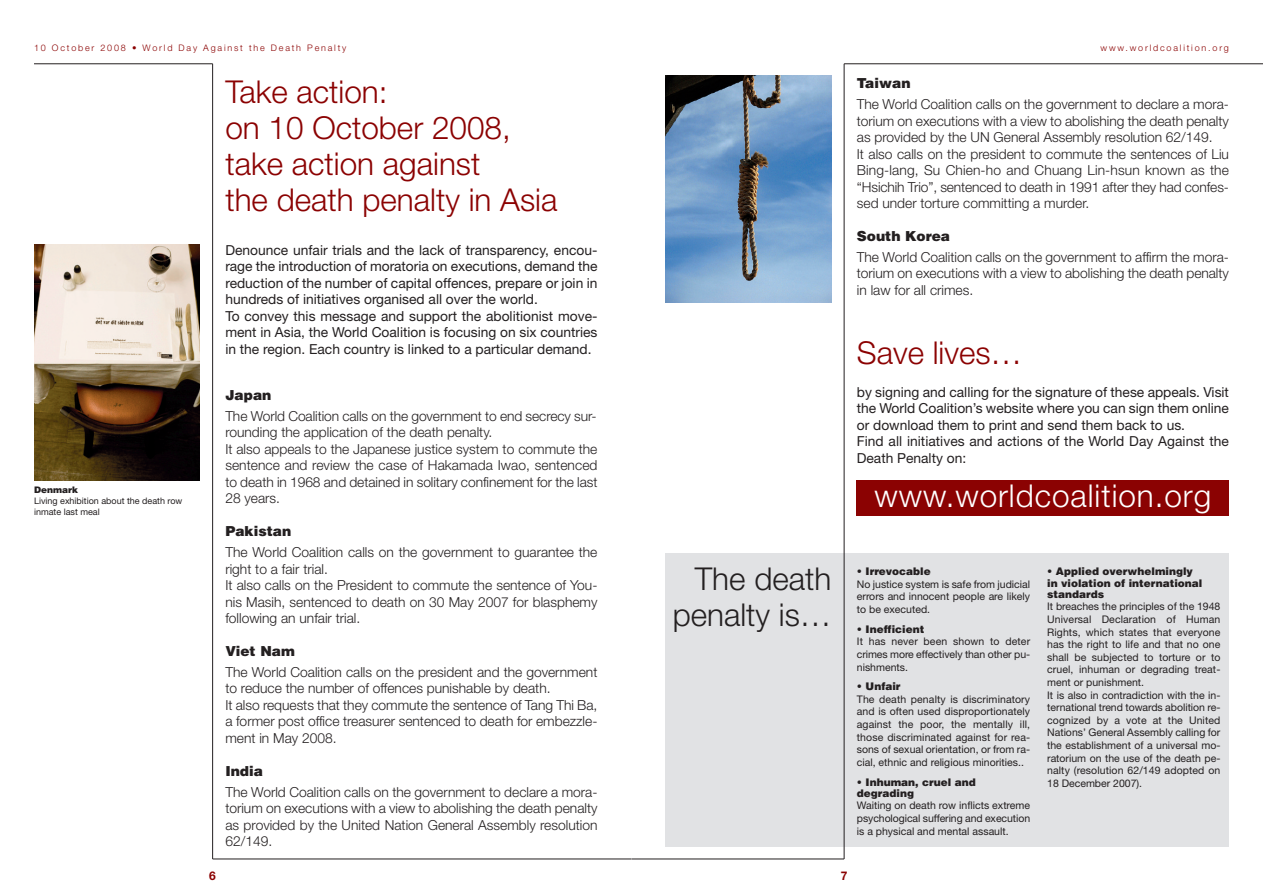
<style>
.page{position:relative;width:1263px;height:893px;background:#fff}
.page>*{position:absolute;margin:0;border:0;box-sizing:border-box;transform-origin:0 0}
.t1{font:300 31.5px/36px "Helvetica Neue";color:#8b0202}
.t2{font:300 31.5px "Helvetica Neue";letter-spacing:.03em;color:#fff}
.t3{font:300 31.5px/36px "Helvetica Neue";color:#231f20;text-align:right}
.t4{font:300 13.8px/16.5px "Helvetica Neue";color:#231f20}
.t5{font:13.8px/16.5px "Helvetica Neue";color:#231f20}
.t6{font:900 13.8px "Helvetica";color:#231f20}
.t7{font:700 12px "Helvetica Neue";color:#8b0202}
.t8{font:10.5px/12.6px "Helvetica Neue";color:#231f20;text-align:justify}
.t9{font:900 10.5px/11.2px "Helvetica";color:#231f20}
.t10{font:300 9px "Helvetica Neue";letter-spacing:.2em;color:#8b0202}
.t11{font:9px/10.8px "Helvetica Neue";color:#231f20}
.t12{font:900 9px "Helvetica";color:#231f20}
</style>
<div class="page">
<div style="left:665px;top:553px;width:564px;height:293px;background:#e1e2e4"></div>
<div style="left:857px;top:480px;width:372px;height:36px;background:#8b0202"></div>
<hr style="left:844px;top:64px;width:419px;height:1px;background:#231f20">
<hr style="left:844px;top:64px;width:1px;height:795px;background:#231f20">
<hr style="left:631px;top:859px;width:213px;height:1px;background:#231f20">
<hr style="left:34px;top:64px;width:179px;height:1px;background:#231f20">
<hr style="left:212px;top:64px;width:1px;height:795px;background:#231f20">
<hr style="left:213px;top:859px;width:418px;height:1px;background:#231f20">
<img style="left:34px;top:245px;width:166px;height:236px">
<img style="left:665px;top:75px;width:166px;height:228px">
<p class="t10" style="left:34px;top:42px;width:314px">10 October 2008 • World Day Against the Death Penalty</p>
<p class="t10" style="left:1100px;top:42px;width:130px">www.worldcoalition.org</p>
<p class="t12" style="left:34px;top:485px;width:46px">Denmark</p>
<p class="t11" style="left:34px;top:496px;width:150px">Living exhibition about the death row inmate last meal</p>
<h1 class="t1" style="left:225px;top:73px;width:333px">Take action:<br>on 10 October 2008, take action against<br>the death penalty in Asia</h1>
<p class="t5" style="left:225px;top:243px;width:374px">Denounce unfair trials and the lack of transparency, encou&shy;rage the introduction of moratoria on executions, demand the reduction of the number of capital offences, prepare or join in hundreds of initiatives organised all over the world.<br>To convey this message and support the abolitionist move&shy;ment in Asia, the World Coalition is focusing on six countries in the region. Each country is linked to a particular demand.</p>
<p class="t6" style="left:225px;top:387px;width:48px">Japan</p>
<p class="t4" style="left:225px;top:407px;width:374px">The World Coalition calls on the government to end secrecy sur&shy;rounding the application of the death penalty.<br>It also appeals to the Japanese justice system to commute the sentence and review the case of Hakamada Iwao, sentenced to death in 1968 and detained in solitary confinement for the last 28 years.</p>
<p class="t6" style="left:225px;top:524px;width:67px">Pakistan</p>
<p class="t4" style="left:225px;top:544px;width:374px">The World Coalition calls on the government to guarantee the right to a fair trial.<br>It also calls on the President to commute the sentence of You&shy;nis Masih, sentenced to death on 30 May 2007 for blasphemy following an unfair trial.</p>
<p class="t6" style="left:225px;top:643px;width:71px">Viet Nam</p>
<p class="t4" style="left:225px;top:663px;width:374px">The World Coalition calls on the president and the government to reduce the number of offences punishable by death.<br>It also requests that they commute the sentence of Tang Thi Ba, a former post office treasurer sentenced to death for embezzle&shy;ment in May 2008.</p>
<p class="t6" style="left:225px;top:763px;width:39px">India</p>
<p class="t4" style="left:225px;top:783px;width:374px;text-align:justify">The World Coalition calls on the government to declare a mora&shy;torium on executions with a view to abolishing the death penalty as provided by the United Nation General Assembly resolution 62/149.</p>
<p class="t7" style="left:209px;top:871px;width:8px">6</p>
<p class="t6" style="left:857px;top:76px;width:55px">Taiwan</p>
<p class="t4" style="left:857px;top:96px;width:374px">The World Coalition calls on the government to declare a mora&shy;torium on executions with a view to abolishing the death penalty as provided by the UN General Assembly resolution 62/149.<br>It also calls on the president to commute the sentences of Liu Bing-lang, Su Chien-ho and Chuang Lin-hsun known as the “Hsichih Trio”, sentenced to death in 1991 after they had confes&shy;sed under torture committing a murder.</p>
<p class="t6" style="left:857px;top:228px;width:95px">South Korea</p>
<p class="t4" style="left:857px;top:248px;width:374px;text-align:justify">The World Coalition calls on the government to affirm the mora&shy;torium on executions with a view to abolishing the death penalty in law for all crimes.</p>
<h1 class="t1" style="left:857px;top:334px;width:167px">Save lives…</h1>
<p class="t5" style="left:857px;top:385px;width:374px">by signing and calling for the signature of these appeals. Visit the World Coalition’s website where you can sign them online or download them to print and send them back to us.<br>Find all initiatives and actions of the World Day Against the Death Penalty on:</p>
<h1 class="t2" style="left:874px;top:477px;width:338px">www.worldcoalition.org</h1>
<h1 class="t3" style="left:673px;top:560px;width:160px">The death penalty is…</h1>
<p class="t9" style="left:857px;top:566px;width:75px">• Irrevocable</p>
<p class="t8" style="left:857px;top:579px;width:175px">No justice system is safe from judicial errors and innocent people are likely to be executed.</p>
<p class="t9" style="left:857px;top:624px;width:69px">• Inefficient</p>
<p class="t8" style="left:857px;top:636px;width:175px">It has never been shown to deter crimes more effectively than other pu&shy;nishments.</p>
<p class="t9" style="left:857px;top:681px;width:45px">• Unfair</p>
<p class="t8" style="left:857px;top:694px;width:175px">The death penalty is discriminatory and is often used disproportionately against the poor, the mentally ill, those discriminated against for rea&shy;sons of sexual orientation, or from ra&shy;cial, ethnic and religious minorities..</p>
<p class="t9" style="left:857px;top:776px;width:120px">• Inhuman, cruel and degrading</p>
<p class="t8" style="left:857px;top:800px;width:175px">Waiting on death row inflicts extreme psychological suffering and execution is a physical and mental assault.</p>
<p class="t7" style="left:841px;top:871px;width:8px">7</p>
<p class="t9" style="left:1047px;top:566px;width:157px">• Applied overwhelmingly in violation of international standards</p>
<p class="t8" style="left:1047px;top:601px;width:175px;text-align:left">It breaches the principles of the 1948<br>Universal Declaration of Human Rights, which states that everyone has the right to life and that no one shall be subjected to torture or to cruel, inhuman or degrading treat&shy;ment or punishment.<br>It is also in contradiction with the in&shy;ternational trend towards abolition re&shy;cognized by a vote at the United Nations’ General Assembly calling for the establishment of a universal mo&shy;ratorium on the use of the death pe&shy;nalty (resolution 62/149 adopted on 18 December 2007).</p>
</div>
